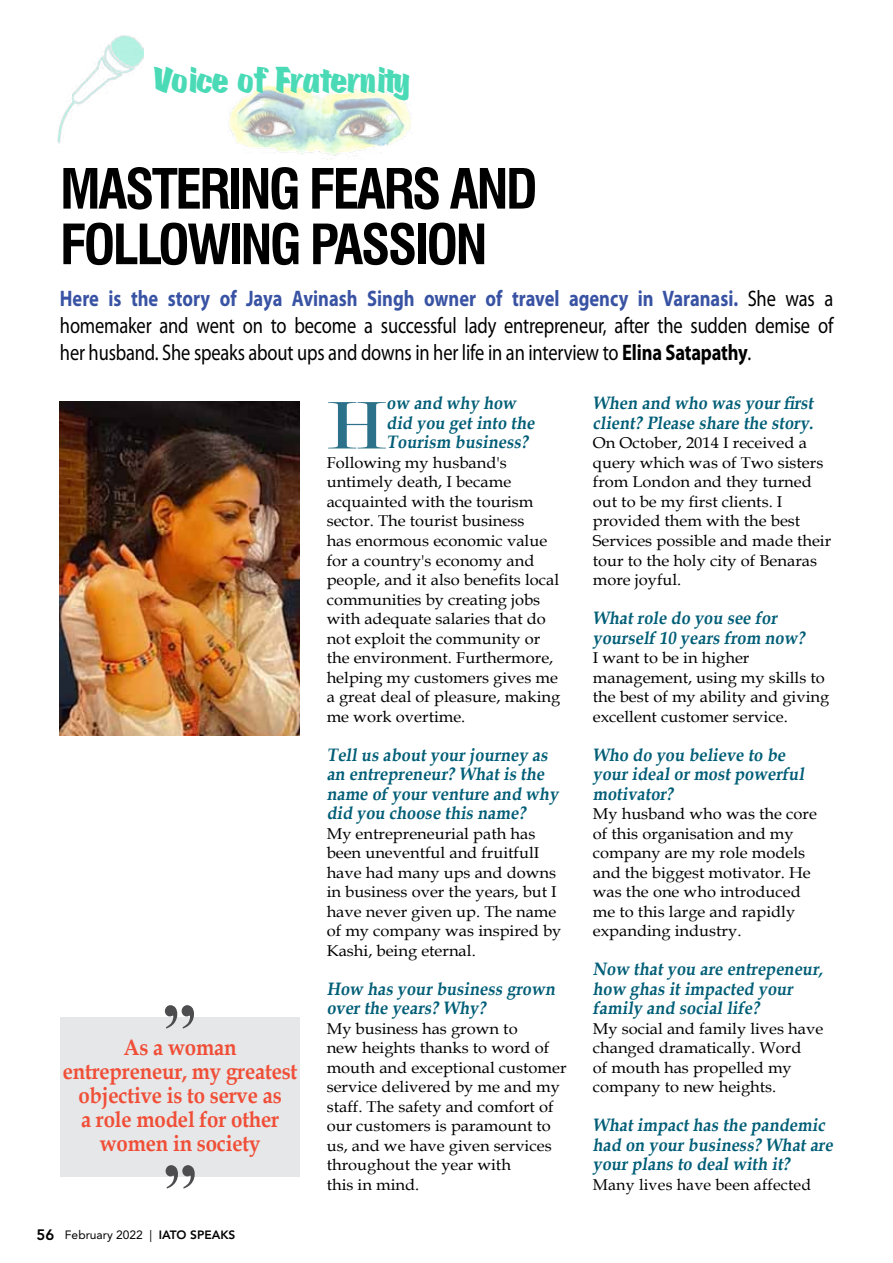
<style>
.page{position:relative;width:893px;height:1263px;background:#fff}
.page>*{position:absolute;margin:0;border:0;box-sizing:border-box;transform-origin:0 0}
.t1{font:72px "Modern";color:#2c718a}
.t2{font:700 condensed 54px/55.5px "Swiss 721 BT";letter-spacing:-.05em;color:#000}
.t3{font:39px "Scratch";letter-spacing:-.01em;color:#4adab6;scale:.95 1}
.t4{font:22.5px/27px "Myriad Pro";letter-spacing:-.01em;color:#000;text-align:justify;scale:.82 1}
.t5{font:700 22.5px/24px "Book Antiqua";letter-spacing:-.01em;color:#f04e37;text-align:center;scale:.91 1}
.t6{font:700 18px/19.5px "Book Antiqua";color:#005e77;scale:.9 1}
.t7{font:15.6px/19.5px "Book Antiqua";color:#000;scale:1.05 1}
.t8{font:15.6px "Book Antiqua";color:#000}
.t9{font:12px "Avenir LT Std";color:#000}
.s1{font-weight:700;color:#3953a4}
.s2{font-weight:700}
.s3{font-weight:800;font-size:15px}
.s4{font-weight:800}
</style>
<div class="page">
<img style="left:60px;top:402px;width:239px;height:334px">
<div style="left:60px;top:1017px;width:240px;height:160px;background:#e6e7e8"></div>
<svg style="left:165px;top:1005px;width:29px;height:23px"></svg>
<svg style="left:166px;top:1165px;width:29px;height:23px"></svg>
<img style="left:228px;top:85px;width:183px;height:75px">
<img style="left:57px;top:35px;width:87px;height:109px">
<h3 class="t3" style="left:153px;top:58px;width:275px">Voice of Fraternity</h3>
<h2 class="t2" style="left:60px;top:161px;width:445px">MASTERING FEARS AND<br>FOLLOWING PASSION</h2>
<p class="t4" style="left:60px;top:285px;width:945px"><span class="s1">Here is the story of Jaya Avinash Singh owner of travel agency in Varanasi.</span> She was a homemaker and went on to become a successful lady entrepreneur, after the sudden demise of her husband. She speaks about ups and downs in her life in an interview to <span class="s2">Elina Satapathy</span>.</p>
<h1 class="t1" style="left:327px;top:390px;width:60px">H</h1>
<p class="t6" style="left:387px;top:394px;width:170px">ow and why how did you getinto the<br>Tourism business?</p>
<p class="t7" style="left:327px;top:453px;width:224px">Following my husband's untimely death, I became acquainted with the tourism sector. The tourist business<br>has enormous economic value for a country's economy and people, and it also benefits local communities by creating jobs with adequate salaries that do not exploit the community or the environment. Furthermore, helping my customers gives me a great deal of pleasure, making me work overtime.</p>
<p class="t6" style="left:327px;top:745px;width:263px">Tellus aboutyour journey as an entrepreneur? Whatis the name of your venture and why did you choose this name?</p>
<p class="t7" style="left:327px;top:823px;width:225px">My entrepreneurial path has been uneventful and fruitfulI have had many ups and downs in business over the years, but I have never given up. The name of my company was inspired by<br>Kashi, being eternal.</p>
<p class="t6" style="left:327px;top:979px;width:259px">How has your business grown over the years? Why?</p>
<p class="t7" style="left:327px;top:1018px;width:230px">My business has grown to<br>new heights thanks to word of mouth and exceptional customer service delivered by me and my staff. The safety and comfort of our customers is paramount to us, and we have given services throughout the year with<br>this in mind.</p>
<p class="t6" style="left:593px;top:394px;width:250px">When and who was your first client? Please share the story.</p>
<p class="t7" style="left:593px;top:433px;width:229px">On October, 2014 I received a query which was of Two sisters from London and they turned out to be my first clients. I provided them with the best<br>Services possible and made their tour to the holy city of Benaras more joyful.</p>
<p class="t6" style="left:593px;top:608px;width:241px">Whatrole do you see for yourself 10 years from now?</p>
<p class="t7" style="left:593px;top:648px;width:227px">I want to be in higher management, using my skills to the best of my ability and giving excellent customer service.</p>
<p class="t6" style="left:593px;top:745px;width:240px">Who do you believe to be your idealor mostpowerful motivator?</p>
<p class="t7" style="left:593px;top:804px;width:215px">My husband who was the core of this organisation and my company are my role models and the biggest motivator. He was the one who introduced me to this large and rapidly expanding industry.</p>
<p class="t6" style="left:593px;top:959px;width:261px">Now thatyou are entrepeneur, how ghas itimpacted your family and sociallife?</p>
<p class="t7" style="left:593px;top:1018px;width:221px">My social and family lives have changed dramatically. Word<br>of mouth has propelled my company to new heights.</p>
<p class="t6" style="left:593px;top:1115px;width:272px">Whatimpacthas the pandemic had on your business? Whatare your plans to dealwith it?</p>
<p class="t8" style="left:593px;top:1173px;width:220px">Many lives have been affected</p>
<h3 class="t5" style="left:63px;top:1035px;width:259px">As a woman entrepreneur, my greatest objective is to serve as<br>a role model for other women in society</h3>
<p class="t9" style="left:37px;top:1228px;width:200px"><span class="s3">56</span> February 2022 | <span class="s4">IATO SPEAKS</span></p>
</div>
